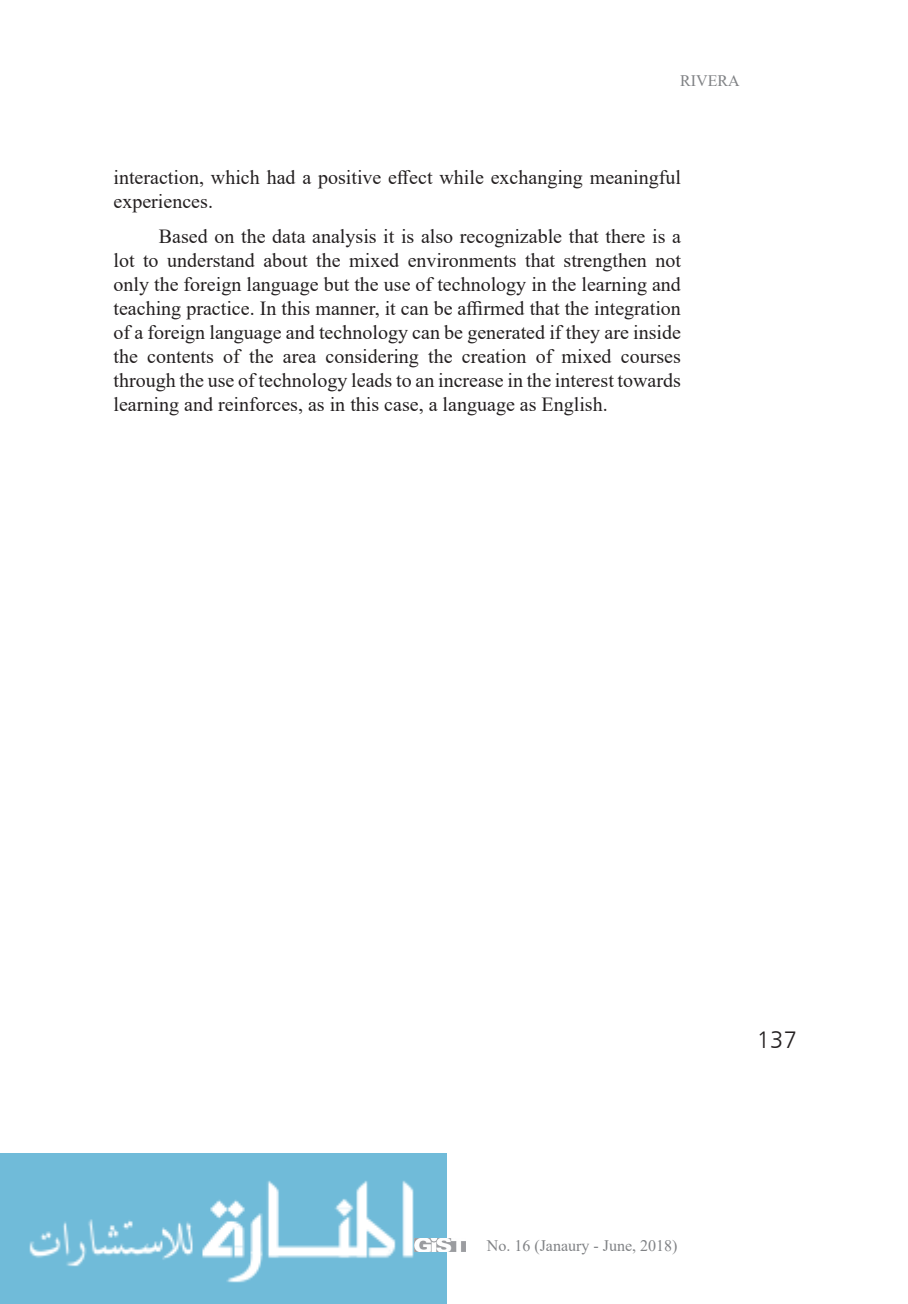
<style>
.page{position:relative;width:908px;height:1304px;background:#fff}
.page>*{position:absolute;margin:0;border:0;box-sizing:border-box;transform-origin:0 0}
.t1{font:24px "Humanist 777 BT Light B";color:#231f20}
.t2{font:20px/24px "Times New Roman";color:#231f20}
.t3{font:16px "Times New Roman";color:#808285}
</style>
<div class="page">
<img style="left:0;top:1154px;width:446px;height:150px">
<img style="left:414px;top:1238px;width:51px;height:13px">
<p class="t3" style="left:679px;top:69px;width:61px">RIVERA</p>
<p class="t2" style="left:113px;top:165px;width:568px">interaction, which had a positive effect while exchanging meaningful experiences.</p>
<p class="t2" style="left:113px;top:224px;width:568px;text-align:justify;text-indent:45px">Based on the data analysis it is also recognizable that there is a lot to understand about the mixed environments that strengthen not only the foreign language but the use of technology in the learning and teaching practice. In this manner, it can be affirmed that the integration of a foreign language and technology can be generated if they are inside the contents of the area considering the creation of mixed courses through the use of technology leads to an increase in the interest towards learning and reinforces, as in this case, a language as English.</p>
<p class="t3" style="left:486px;top:1235px;width:192px">No. 16 (Janaury - June, 2018)</p>
<p class="t1" style="left:756px;top:1025px;width:42px">137</p>
</div>
